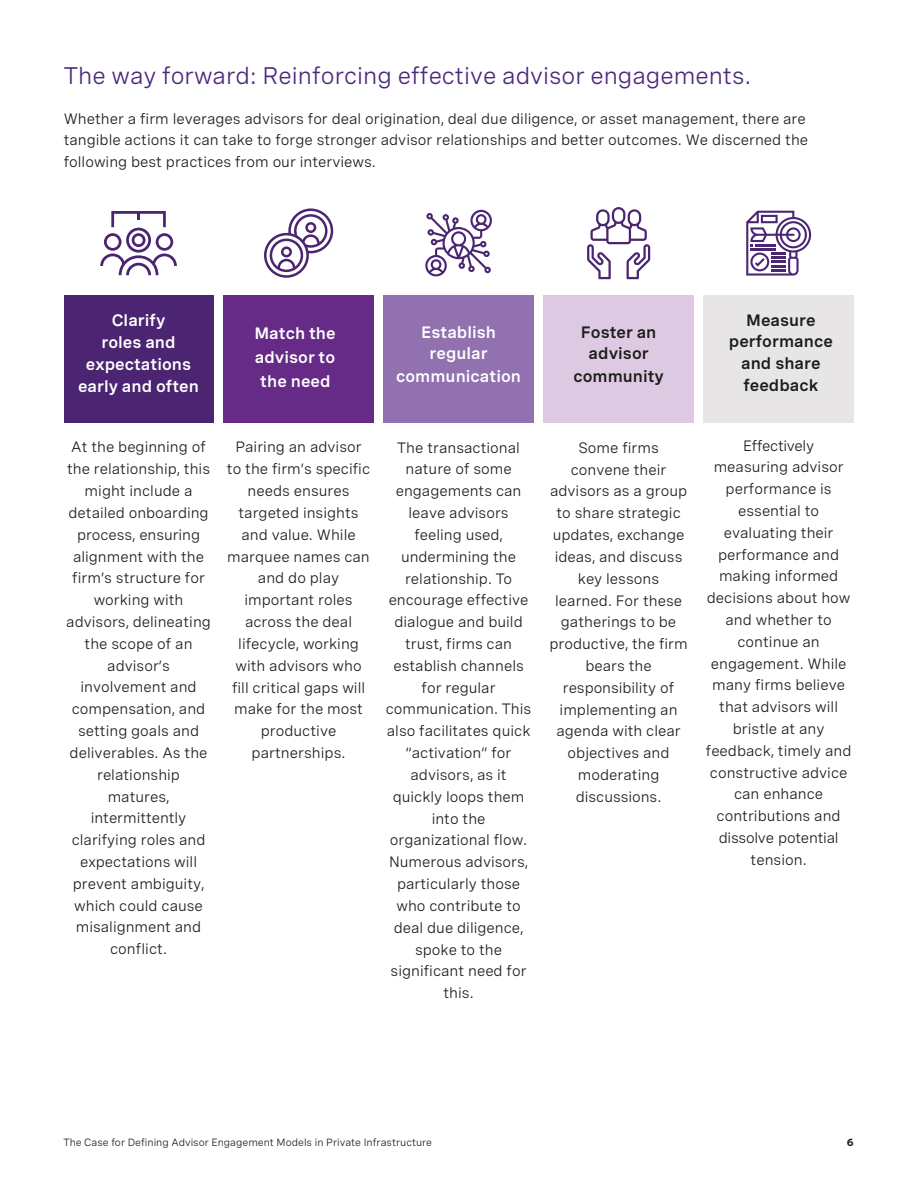
<style>
.page{position:relative;width:918px;height:1188px;background:#fff}
.page>*{position:absolute;margin:0;border:0;box-sizing:border-box;transform-origin:0 0}
.t1{font:24px "Spezia";color:#4b297a}
.t2{font:600 16.5px/22px "Spezia";color:#fff;text-align:center}
.t3{font:600 16.5px/22px "Spezia";color:#1d1d1b;text-align:center}
.t4{font:15px/21.8px "Spezia";color:#20201f;text-align:center}
.t5{font:15px/21.8px "Spezia";color:#1d1e1d}
.t6{font:10.5px "Spezia";color:#231f20}
.t7{font:700 10.5px "Spezia";color:#231f20}
</style>
<div class="page">
<div style="left:64px;top:295px;width:150px;height:127px;background:#4b2572"></div>
<div style="left:384px;top:295px;width:150px;height:127px;background:#9171b0"></div>
<div style="left:224px;top:295px;width:150px;height:127px;background:#652b86"></div>
<div style="left:704px;top:295px;width:150px;height:127px;background:#e7e5e6"></div>
<div style="left:544px;top:295px;width:150px;height:127px;background:#dec9e3"></div>
<svg style="left:264px;top:208px;width:69px;height:70px"></svg>
<svg style="left:100px;top:211px;width:77px;height:64px"></svg>
<svg style="left:587px;top:207px;width:63px;height:72px"></svg>
<svg style="left:746px;top:211px;width:65px;height:65px"></svg>
<hr style="left:755px;top:244px;width:20px;height:2px;background:#4b2572">
<hr style="left:750px;top:248px;width:25px;height:2px;background:#4b2572">
<svg style="left:425px;top:210px;width:67px;height:66px"></svg>
<h1 class="t1" style="left:64px;top:58px;width:689px">The way forward: Reinforcing effective advisor engagements.</h1>
<p class="t5" style="left:64px;top:106px;width:746px">Whether a firm leverages advisors for deal origination, deal due diligence, or asset management, there are tangible actions it can take to forge stronger advisor relationships and better outcomes. We discerned the following best practices from our interviews.</p>
<p class="t2" style="left:78px;top:308px;width:122px">Clarify<br>roles and expectations early and often</p>
<p class="t2" style="left:254px;top:320px;width:83px;line-height:24px">Match the advisor to the need</p>
<p class="t2" style="left:396px;top:319px;width:126px">Establish regular communication</p>
<p class="t3" style="left:573px;top:319px;width:92px">Foster an advisor community</p>
<p class="t3" style="left:729px;top:307px;width:105px">Measure performance and share feedback</p>
<p class="t4" style="left:66px;top:435px;width:146px">At the beginning of the relationship, this might include a detailed onboarding process, ensuring alignment with the firm’s structure for working with advisors, delineating the scope of an advisor’s involvement and compensation, and setting goals and deliverables. As the relationship matures, intermittently clarifying roles and expectations will prevent ambiguity, which could cause misalignment and conflict.</p>
<p class="t4" style="left:227px;top:435px;width:145px">Pairing an advisor to the firm’s specific needs ensures targeted insights and value. While marquee names can and do play important roles across the deal lifecycle, working with advisors who fill critical gaps will make for the most productive partnerships.</p>
<p class="t4" style="left:386px;top:435px;width:147px">The transactional nature of some engagements can leave advisors feeling used, undermining the relationship. To encourage effective dialogue and build trust, firms can establish channels for regular communication. This also facilitates quick “activation” for advisors, as it quickly loops them into the organizational flow.<br>Numerous advisors, particularly those who contribute to deal due diligence, spoke to the significant need for this.</p>
<p class="t4" style="left:549px;top:435px;width:140px">Some firms convene their advisors as a group to share strategic updates, exchange ideas, and discuss key lessons learned. For these gatherings to be productive, the firm bears the responsibility of implementing an agenda with clear objectives and moderating discussions.</p>
<p class="t4" style="left:706px;top:433px;width:147px">Effectively measuring advisor performance is essential to evaluating their performance and making informed decisions about how and whether to continue an engagement. While many firms believe that advisors will bristle at any feedback, timely and constructive advice can enhance contributions and dissolve potential tension.</p>
<p class="t6" style="left:63px;top:1134px;width:370px">The Case for Defining Advisor Engagement Models in Private Infrastructure</p>
<p class="t7" style="left:847px;top:1134px;width:9px">6</p>
</div>
